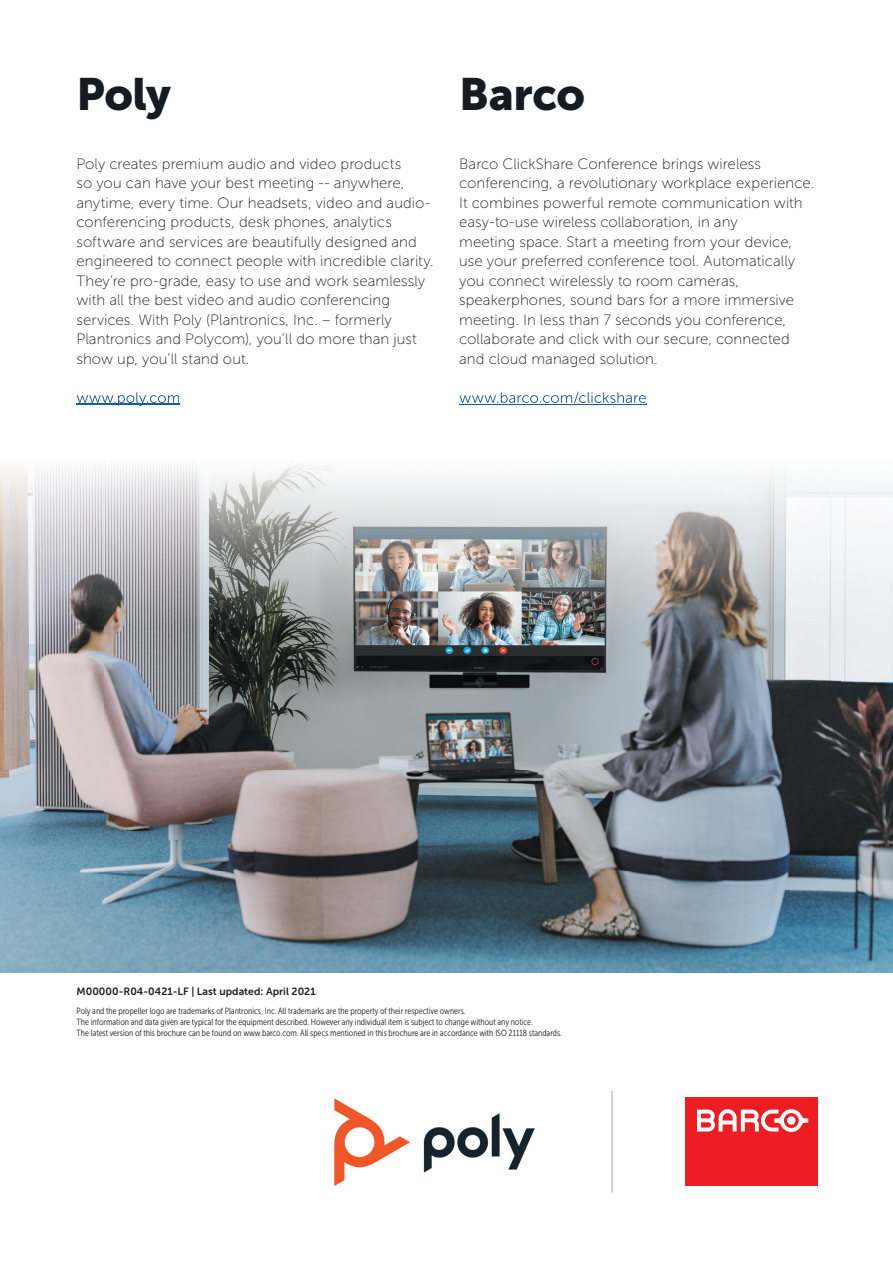
<style>
.page{position:relative;width:893px;height:1263px;background:#fff}
.page>*{position:absolute;margin:0;border:0;box-sizing:border-box;transform-origin:0 0}
.t1{font:45px "Museo Sans 900";letter-spacing:-.01em;color:#161b21}
.t2{font:15px/19.5px "Museo Sans 100";letter-spacing:.005em;color:#231f20}
.t3{font:10.5px "Museo Sans 700";color:#231f20}
.t4{font:9px/10.8px "Museo Sans Cond 300";color:#231f20}
</style>
<div class="page">
<div style="left:685px;top:1097px;width:132px;height:89px;background:#ee1d23"></div>
<svg style="left:697px;top:1109px;width:111px;height:23px"></svg>
<hr style="left:612px;top:1091px;width:1px;height:101px;background:#939598">
<img style="left:334px;top:1098px;width:201px;height:88px">
<img style="left:0;top:391px;width:893px;height:581px">
<img style="left:77px;top:392px;width:102px;height:14px">
<img style="left:459px;top:403px;width:187px;height:2px">
<img style="left:459px;top:392px;width:187px;height:11px">
<h1 class="t1" style="left:76px;top:69px;width:96px">Poly</h1>
<p class="t2" style="left:76px;top:154px;width:359px">Poly creates premium audio and video products<br>so you can have your best meeting -- anywhere, anytime, every time. Our headsets, video and audio&shy;conferencing products, desk phones, analytics software and services are beautifully designed and engineered to connect people with incredible clarity.<br>They’re pro-grade, easy to use and work seamlessly with all the best video and audio conferencing services. With Poly (Plantronics, Inc. – formerly Plantronics and Polycom), you’ll do more than just show up, you’ll stand out.</p>
<h1 class="t1" style="left:459px;top:69px;width:127px">Barco</h1>
<p class="t2" style="left:459px;top:154px;width:357px">Barco ClickShare Conference brings wireless conferencing, a revolutionary workplace experience.<br>It combines powerful remote communication with easy-to-use wireless collaboration, in any<br>meeting space. Start a meeting from your device, use your preferred conference tool. Automatically you connect wirelessly to room cameras, speakerphones, sound bars for a more immersive meeting. In less than 7 seconds you conference, collaborate and click with our secure, connected and cloud managed solution.</p>
<p class="t3" style="left:77px;top:985px;width:241px">M00000-R04-0421-LF | Last updated: April 2021</p>
<p class="t4" style="left:77px;top:1006px;width:487px">Poly and the propeller logo are trademarks of Plantronics, Inc. All trademarks are the property of their respective owners.<br>The information and data given are typical for the equipment described. However any individual item is subject to change without any notice.<br>The latest version of this brochure can be found on www.barco.com. All specs mentioned in this brochure are in accordance with ISO 21118 standards.</p>
</div>
